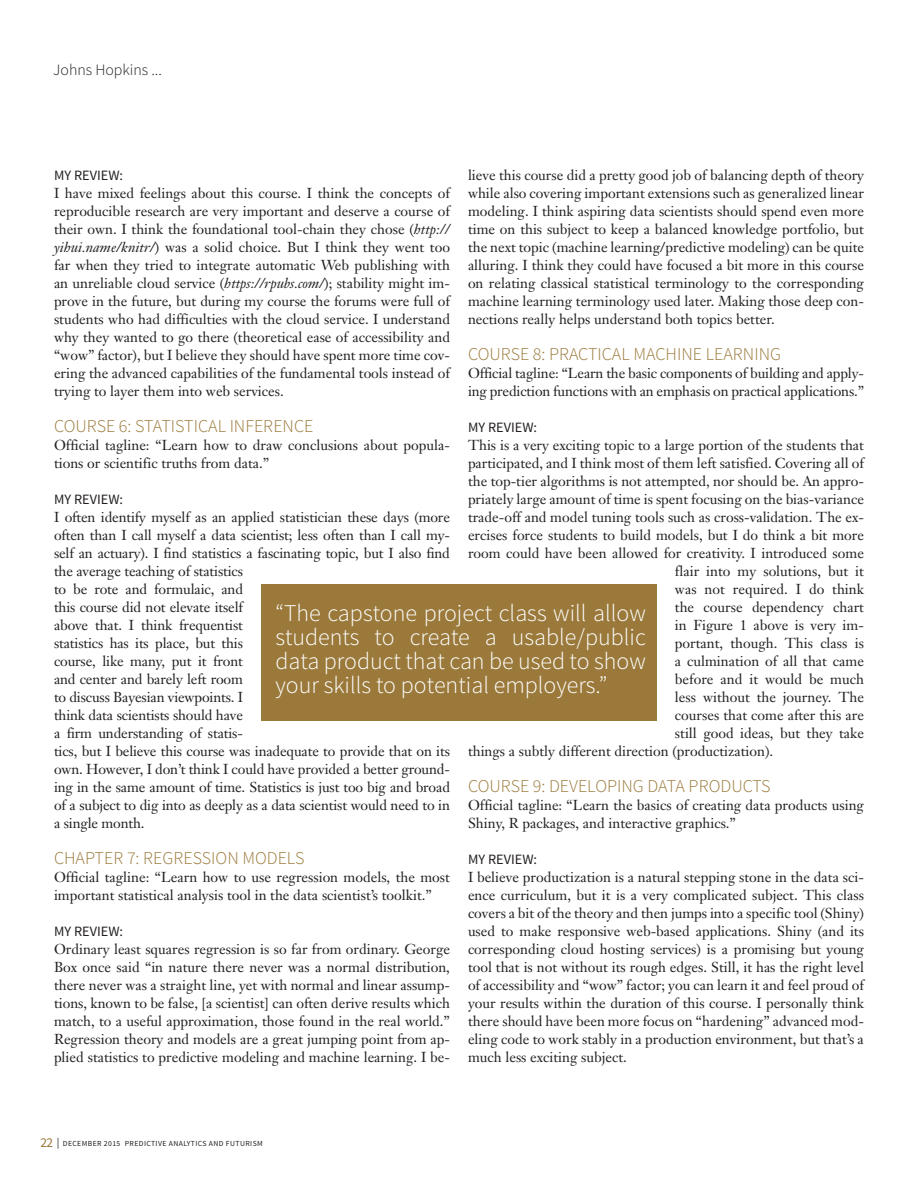
<style>
.page{position:relative;width:918px;height:1188px;background:#fff}
.page>*{position:absolute;margin:0;border:0;box-sizing:border-box;transform-origin:0 0}
.t1{font:300 24px/24px "Source Sans Pro";color:#fff;text-align:justify}
.t2{font:300 18px "Source Sans Pro";color:#9a793a}
.t3{font:300 15.9px "Source Sans Pro";color:#231f20}
.t4{font:14.25px/18px "Janson Text";color:#231f20}
.t5{font:14.25px "Source Sans Pro";color:#231f20}
.t6{font:7.8px "Source Sans Pro";letter-spacing:.05em;color:#231f20}
.s1{font-style:italic}
.s2{font-size:13.5px;color:#9a793a}
.s3{font-size:10.8px}
</style>
<div class="page">
<div style="left:261px;top:585px;width:396px;height:136px;background:#9a793a"></div>
<p class="t3" style="left:53px;top:60px;width:110px">Johns Hopkins ...</p>
<p class="t4" style="left:468px;top:166px;width:398px;text-align:justify">lieve this course did a pretty good job of balancing depth of theory while also covering important extensions such as generalized linear modeling. I think aspiring data scientists should spend even more time on this subject to keep a balanced knowledge portfolio, but the next topic (machine learning/predictive modeling) can be quite alluring. I think they could have focused a bit more in this course on relating classical statistical terminology to the corresponding machine learning terminology used later. Making those deep con&shy;nections really helps understand both topics better.</p>
<p class="t2" style="left:468px;top:343px;width:315px">COURSE 8: PRACTICAL MACHINE LEARNING</p>
<p class="t4" style="left:468px;top:364px;width:398px">Official tagline: “Learn the basic components of building and apply&shy;ing prediction functions with an emphasis on practical applications.”</p>
<p class="t5" style="left:468px;top:418px;width:71px">MY REVIEW:</p>
<p class="t4" style="left:468px;top:436px;width:398px">This is a very exciting topic to a large portion of the students that</p>
<p class="t4" style="left:468px;top:454px;width:397px">participated, and I think most of them left satisfied. Covering all of</p>
<p class="t4" style="left:468px;top:472px;width:397px">the top-tier algorithms is not attempted, nor should be. An appro-</p>
<p class="t4" style="left:468px;top:490px;width:398px">priately large amount of time is spent focusing on the bias-variance</p>
<p class="t4" style="left:468px;top:508px;width:398px">trade-off and model tuning tools such as cross-validation. The ex-</p>
<p class="t4" style="left:468px;top:526px;width:398px">ercises force students to build models, but I do think a bit more</p>
<p class="t4" style="left:468px;top:544px;width:398px">room could have been allowed for creativity. I introduced some</p>
<p class="t4" style="left:675px;top:562px;width:191px">flair into my solutions, but it</p>
<p class="t4" style="left:675px;top:580px;width:190px">was not required. I do think</p>
<p class="t4" style="left:675px;top:598px;width:190px">the course dependency chart</p>
<p class="t4" style="left:675px;top:616px;width:190px">in Figure 1 above is very im-</p>
<p class="t4" style="left:675px;top:634px;width:191px">portant, though. This class is</p>
<p class="t4" style="left:675px;top:652px;width:191px">a culmination of all that came</p>
<p class="t4" style="left:675px;top:670px;width:191px">before and it would be much</p>
<p class="t4" style="left:675px;top:688px;width:191px">less without the journey. The</p>
<p class="t4" style="left:675px;top:706px;width:191px">courses that come after this are</p>
<p class="t4" style="left:675px;top:724px;width:190px">still good ideas, but they take</p>
<p class="t4" style="left:468px;top:742px;width:307px">things a subtly different direction (productization).</p>
<p class="t2" style="left:468px;top:775px;width:304px">COURSE 9: DEVELOPING DATA PRODUCTS</p>
<p class="t4" style="left:468px;top:796px;width:397px">Official tagline: “Learn the basics of creating data products using<br>Shiny, R packages, and interactive graphics.”</p>
<p class="t5" style="left:468px;top:850px;width:71px">MY REVIEW:</p>
<p class="t4" style="left:468px;top:868px;width:398px;text-align:justify">I believe productization is a natural stepping stone in the data sci&shy;ence curriculum, but it is a very complicated subject. This class covers a bit of the theory and then jumps into a specific tool (Shiny) used to make responsive web-based applications. Shiny (and its corresponding cloud hosting services) is a promising but young tool that is not without its rough edges. Still, it has the right level of accessibility and “wow” factor; you can learn it and feel proud of your results within the duration of this course. I personally think there should have been more focus on “hardening” advanced mod&shy;eling code to work stably in a production environment, but that’s a much less exciting subject.</p>
<p class="t5" style="left:54px;top:166px;width:71px">MY REVIEW:</p>
<p class="t4" style="left:54px;top:184px;width:398px;text-align:justify">I have mixed feelings about this course. I think the concepts of reproducible research are very important and deserve a course of their own. I think the foundational tool-chain they chose (<span class="s1">http:// yihui.name/knitr/</span>) was a solid choice. But I think they went too far when they tried to integrate automatic Web publishing with an unreliable cloud service (<span class="s1">https://rpubs.com/</span>); stability might im&shy;prove in the future, but during my course the forums were full of students who had difficulties with the cloud service. I understand why they wanted to go there (theoretical ease of accessibility and “wow” factor), but I believe they should have spent more time cov&shy;ering the advanced capabilities of the fundamental tools instead of trying to layer them into web services.</p>
<p class="t2" style="left:54px;top:415px;width:261px">COURSE 6: STATISTICAL INFERENCE</p>
<p class="t4" style="left:54px;top:436px;width:398px">Official tagline: “Learn how to draw conclusions about popula&shy;tions or scientific truths from data.”</p>
<p class="t5" style="left:54px;top:490px;width:71px">MY REVIEW:</p>
<p class="t4" style="left:54px;top:508px;width:398px">I often identify myself as an applied statistician these days (more often than I call myself a data scientist; less often than I call my&shy;self an actuary). I find statistics a fascinating topic, but I also find the average teaching of statistics<br>to be rote and formulaic, and<br>this course did not elevate itself<br>above that. I think frequentist<br>statistics has its place, but this<br>course, like many, put it front<br>and center and barely left room<br>to discuss Bayesian viewpoints. I<br>think data scientists should have<br>a firm understanding of statis-<br>tics, but I believe this course was inadequate to provide that on its own. However, I don’t think I could have provided a better ground&shy;ing in the same amount of time. Statistics is just too big and broad of a subject to dig into as deeply as a data scientist would need to in a single month.</p>
<p class="t2" style="left:54px;top:847px;width:252px">CHAPTER 7: REGRESSION MODELS</p>
<p class="t4" style="left:54px;top:868px;width:397px">Official tagline: “Learn how to use regression models, the most important statistical analysis tool in the data scientist’s toolkit.”</p>
<p class="t5" style="left:54px;top:922px;width:71px">MY REVIEW:</p>
<p class="t4" style="left:54px;top:940px;width:398px;text-align:justify">Ordinary least squares regression is so far from ordinary. George Box once said “in nature there never was a normal distribution, there never was a straight line, yet with normal and linear assump&shy;tions, known to be false, [a scientist] can often derive results which match, to a useful approximation, those found in the real world.” Regression theory and models are a great jumping point from ap&shy;plied statistics to predictive modeling and machine learning. I be-</p>
<h1 class="t1" style="left:275px;top:601px;width:372px">“The capstone project class will allow students to create a usable/public data product that can be used to show your skills to potential employers.”</h1>
<p class="t6" style="left:40px;top:1138px;width:224px"><span class="s2">22</span> <span class="s3">|</span> DECEMBER 2015 PREDICTIVE ANALYTICS AND FUTURISM</p>
</div>
